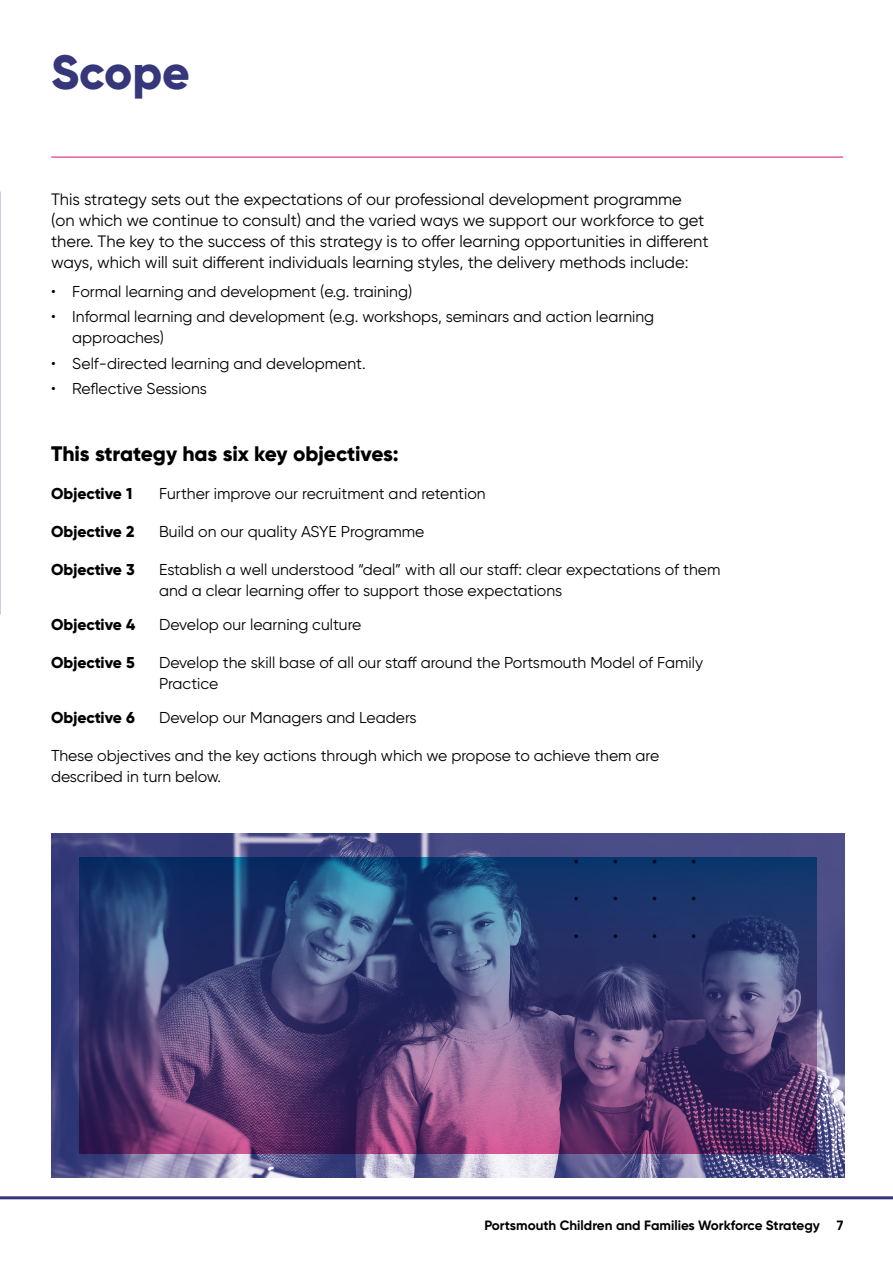
<style>
.page{position:relative;width:893px;height:1263px;background:#fff}
.page>*{position:absolute;margin:0;border:0;box-sizing:border-box;transform-origin:0 0}
.t1{font:800 48px "Gilroy";letter-spacing:-.005em;color:#35377a}
.t2{font:800 21px "Gilroy";letter-spacing:-.005em;color:#000}
.t3{font:16.5px/21px "Gilroy";color:#000}
.t4{font:15.75px/21px "Gilroy";color:#000}
.t5{font:800 15.75px "Gilroy";letter-spacing:-.005em;color:#000}
.t6{font:700 13.5px "Gilroy";color:#000}
</style>
<div class="page">
<img style="left:51px;top:833px;width:794px;height:345px">
<img style="left:79px;top:858px;width:737px;height:295px">
<svg style="left:574px;top:860px;width:4px;height:3px"></svg>
<svg style="left:613px;top:860px;width:4px;height:3px"></svg>
<svg style="left:574px;top:897px;width:4px;height:3px"></svg>
<svg style="left:574px;top:934px;width:4px;height:4px"></svg>
<svg style="left:613px;top:897px;width:4px;height:3px"></svg>
<svg style="left:613px;top:934px;width:4px;height:4px"></svg>
<svg style="left:653px;top:934px;width:3px;height:4px"></svg>
<svg style="left:692px;top:934px;width:3px;height:4px"></svg>
<hr style="left:52px;top:156px;width:791px;height:2px;background:#e1609e">
<svg style="left:0;top:1196px;width:893px;height:4px;background:#66689a"></svg>
<h1 class="t1" style="left:51px;top:42px;width:140px">Scope</h1>
<p class="t3" style="left:51px;top:188px;width:659px">This strategy sets out the expectations of our professional development programme (on which we continue to consult) and the varied ways we support our workforce to get there. The key to the success of this strategy is to offer learning opportunities in different ways, which will suit different individuals learning styles, the delivery methods include:</p>
<p class="t4" style="left:51px;top:281px;width:363px">• Formal learning and development (e.g. training)</p>
<p class="t4" style="left:72px;top:306px;width:583px;text-indent:-21px">• Informal learning and development (e.g. workshops, seminars and action learning approaches)</p>
<p class="t4" style="left:51px;top:352px;width:316px">• Self-directed learning and development.</p>
<p class="t4" style="left:51px;top:378px;width:158px">• Reflective Sessions</p>
<p class="t2" style="left:51px;top:441px;width:349px">This strategy has six key objectives:</p>
<p class="t5" style="left:51px;top:484px;width:83px">Objective 1</p>
<p class="t4" style="left:159px;top:483px;width:328px">Further improve our recruitment and retention</p>
<p class="t5" style="left:51px;top:522px;width:85px">Objective 2</p>
<p class="t4" style="left:159px;top:521px;width:267px">Build on our quality ASYE Programme</p>
<p class="t5" style="left:51px;top:560px;width:85px">Objective 3</p>
<p class="t4" style="left:159px;top:559px;width:563px">Establish a well understood “deal” with all our staff: clear expectations of them and a clear learning offer to support those expectations</p>
<p class="t5" style="left:51px;top:614px;width:86px">Objective 4</p>
<p class="t4" style="left:159px;top:614px;width:204px">Develop our learning culture</p>
<p class="t5" style="left:51px;top:652px;width:85px">Objective 5</p>
<p class="t4" style="left:159px;top:652px;width:546px">Develop the skill base of all our staff around the Portsmouth Model of Family<br>Practice</p>
<p class="t5" style="left:51px;top:707px;width:85px">Objective 6</p>
<p class="t4" style="left:159px;top:706px;width:259px">Develop our Managers and Leaders</p>
<p class="t4" style="left:51px;top:744px;width:610px">These objectives and the key actions through which we propose to achieve them are described in turn below.</p>
<p class="t6" style="left:484px;top:1217px;width:337px">Portsmouth Children and Families Workforce Strategy</p>
<p class="t6" style="left:837px;top:1217px;width:8px">7</p>
</div>
